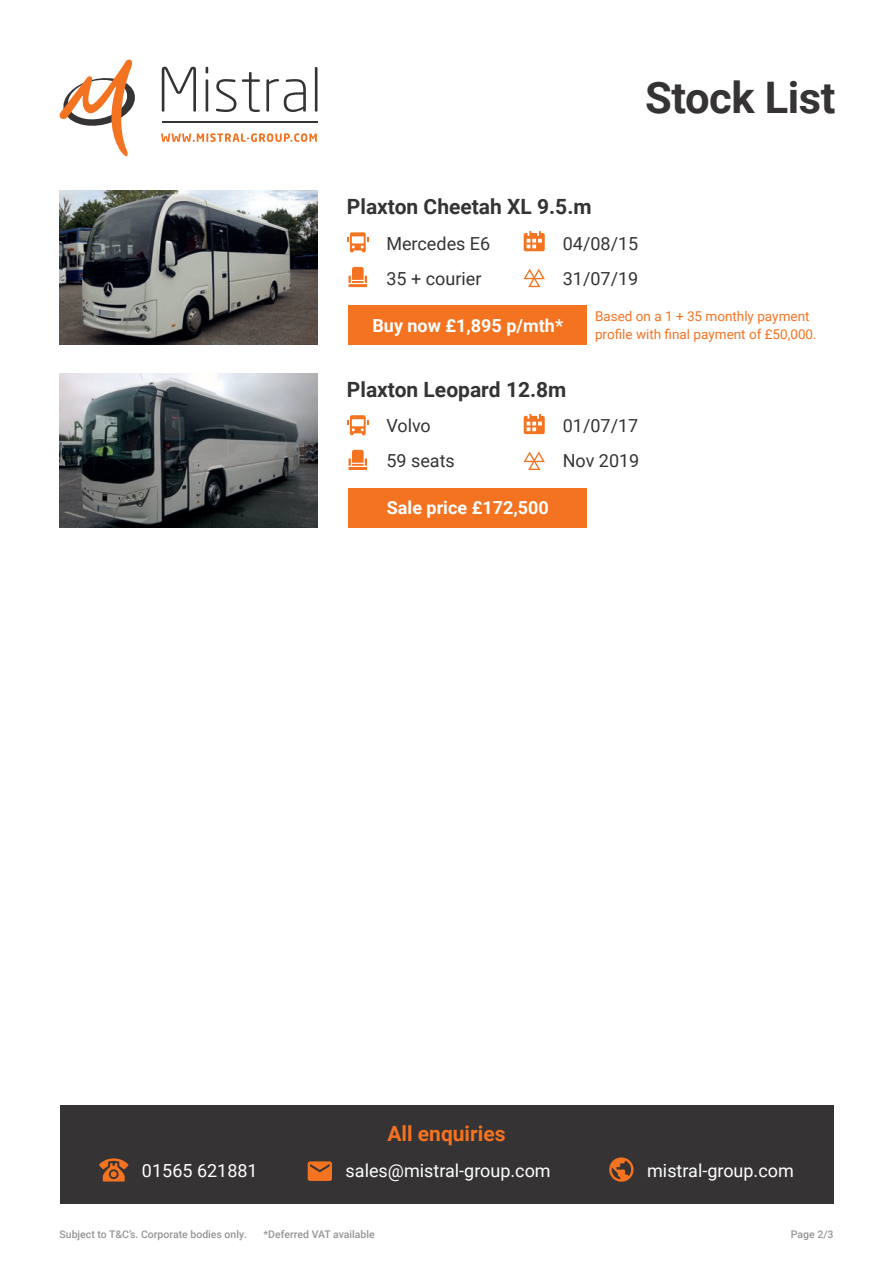
<style>
.page{position:relative;width:893px;height:1263px;background:#fff}
.page>*{position:absolute;margin:0;border:0;box-sizing:border-box;transform-origin:0 0}
.t1{font:700 43.5px "Roboto";letter-spacing:-.01em;color:#363334}
.t2{font:700 21px "Roboto";color:#363334}
.t3{font:700 21px "Roboto";color:#f47321}
.t4{font:18px "Roboto";color:#363334}
.t5{font:18px "Roboto";color:#fff}
.t6{font:700 18px "Roboto";color:#fff}
.t7{font:13.5px/18px "Roboto";color:#f47321}
.t8{font:500 10.5px "Roboto";color:#969597}
</style>
<div class="page">
<div style="left:60px;top:1104px;width:773px;height:99px;background:#363334"></div>
<svg style="left:609px;top:1157px;width:24px;height:25px"></svg>
<svg style="left:308px;top:1161px;width:24px;height:20px"></svg>
<svg style="left:99px;top:1158px;width:29px;height:23px"></svg>
<svg style="left:59px;top:59px;width:76px;height:98px"></svg>
<svg style="left:161px;top:133px;width:156px;height:9px"></svg>
<hr style="left:162px;top:121px;width:155px;height:2px;background:#363334">
<svg style="left:162px;top:67px;width:34px;height:45px"></svg>
<svg style="left:206px;top:67px;width:2px;height:45px"></svg>
<svg style="left:216px;top:79px;width:20px;height:33px"></svg>
<svg style="left:242px;top:72px;width:18px;height:40px"></svg>
<svg style="left:266px;top:79px;width:40px;height:33px"></svg>
<svg style="left:315px;top:67px;width:2px;height:45px"></svg>
<svg style="left:347px;top:232px;width:22px;height:21px"></svg>
<hr style="left:348px;top:284px;width:19px;height:3px;background:#f47321">
<svg style="left:349px;top:267px;width:18px;height:16px"></svg>
<svg style="left:523px;top:269px;width:22px;height:18px"></svg>
<svg style="left:524px;top:231px;width:21px;height:20px"></svg>
<img style="left:60px;top:190px;width:257px;height:154px">
<div style="left:348px;top:305px;width:239px;height:39px;background:#f47321"></div>
<svg style="left:347px;top:415px;width:22px;height:20px"></svg>
<hr style="left:348px;top:467px;width:19px;height:3px;background:#f47321">
<svg style="left:349px;top:450px;width:18px;height:16px"></svg>
<svg style="left:523px;top:451px;width:22px;height:19px"></svg>
<svg style="left:524px;top:414px;width:21px;height:20px"></svg>
<img style="left:60px;top:373px;width:257px;height:154px">
<div style="left:348px;top:488px;width:239px;height:39px;background:#f47321"></div>
<h1 class="t1" style="left:645px;top:67px;width:192px">Stock List</h1>
<p class="t2" style="left:347px;top:191px;width:246px">Plaxton Cheetah XL 9.5.m</p>
<p class="t4" style="left:386px;top:231px;width:105px">Mercedes E6</p>
<p class="t4" style="left:386px;top:266px;width:97px">35 + courier</p>
<p class="t4" style="left:563px;top:266px;width:77px">31/07/19</p>
<p class="t4" style="left:563px;top:231px;width:77px">04/08/15</p>
<p class="t6" style="left:372px;top:313px;width:192px">Buy now £1,895 p/mth*</p>
<p class="t7" style="left:595px;top:307px;width:223px">Based on a 1 + 35 monthly payment profile with final payment of £50,000.</p>
<p class="t2" style="left:347px;top:374px;width:221px">Plaxton Leopard 12.8m</p>
<p class="t4" style="left:386px;top:413px;width:46px">Volvo</p>
<p class="t4" style="left:386px;top:448px;width:70px">59 seats</p>
<p class="t4" style="left:563px;top:448px;width:78px">Nov 2019</p>
<p class="t4" style="left:563px;top:413px;width:77px">01/07/17</p>
<p class="t6" style="left:387px;top:495px;width:163px">Sale price £172,500</p>
<h2 class="t3" style="left:387px;top:1119px;width:120px">All enquiries</h2>
<h3 class="t5" style="left:142px;top:1157px;width:117px">01565 621881</h3>
<h3 class="t5" style="left:346px;top:1158px;width:207px">sales@mistral-group.com</h3>
<h3 class="t5" style="left:647px;top:1158px;width:148px">mistral-group.com</h3>
<p class="t8" style="left:264px;top:1227px;width:113px">*Deferred VAT available</p>
<p class="t8" style="left:60px;top:1227px;width:189px">Subject to T&amp;C’s. Corporate bodies only.</p>
<p class="t8" style="left:791px;top:1227px;width:44px">Page 2/3</p>
</div>
